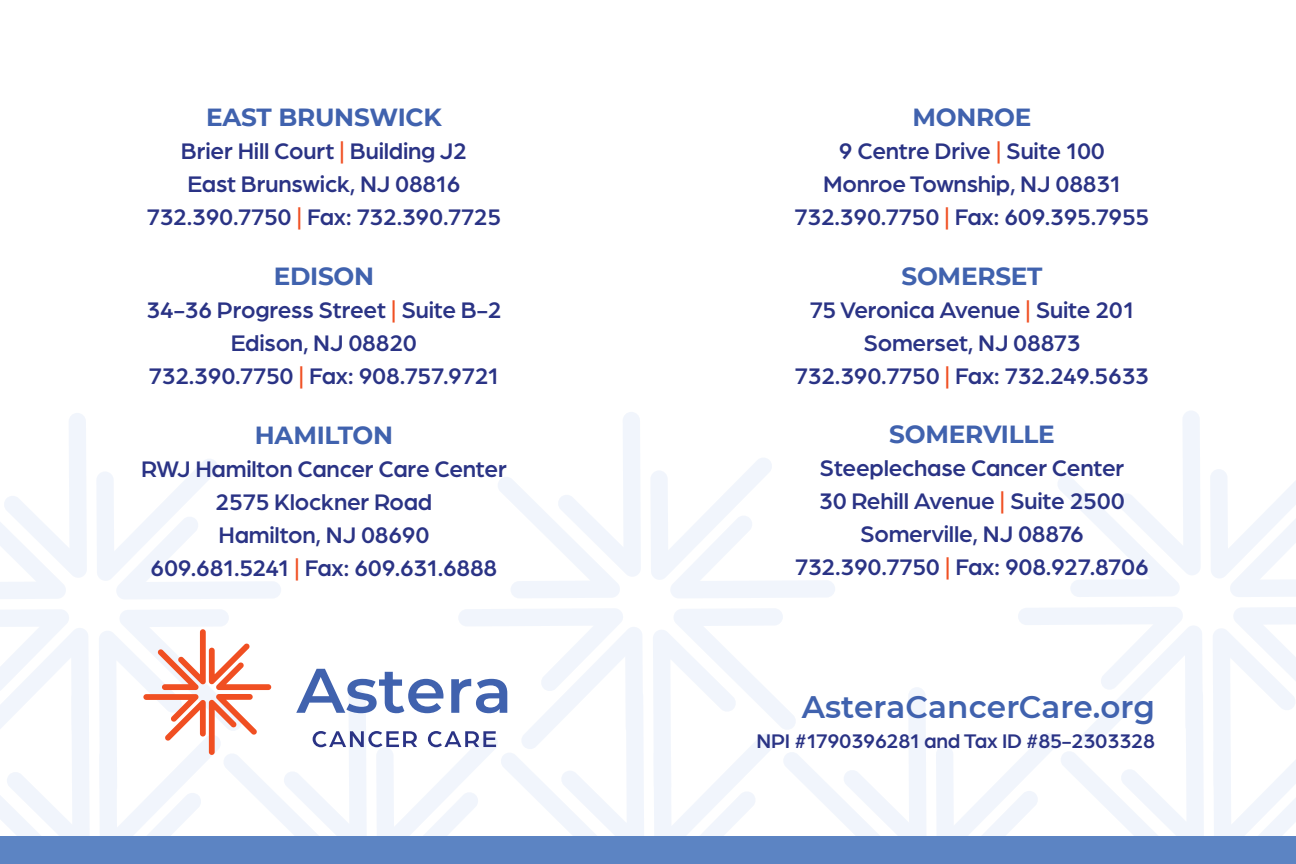
<style>
.page{position:relative;width:1296px;height:864px;background:#fff}
.page>*{position:absolute;margin:0;border:0;box-sizing:border-box;transform-origin:0 0}
.t1{font:600 31.2px "Montserrat";color:#4062ae}
.t2{font:700 24.6px "Montserrat";letter-spacing:-.01em;color:#4062ae}
.t3{font:500 24px "Arboria";letter-spacing:-.01em;color:#2a3385}
.t4{font:500 21px "Arboria";letter-spacing:-.01em;color:#2a3385}
.s1{color:#f04f22}
</style>
<div class="page">
<svg style="left:97px;top:459px;width:184px;height:140px"></svg>
<svg style="left:0;top:413px;width:87px;height:186px"></svg>
<svg style="left:0;top:610px;width:89px;height:226px"></svg>
<svg style="left:651px;top:458px;width:184px;height:140px"></svg>
<svg style="left:498px;top:412px;width:143px;height:186px"></svg>
<svg style="left:1210px;top:469px;width:86px;height:128px"></svg>
<svg style="left:1058px;top:411px;width:142px;height:186px"></svg>
<svg style="left:1213px;top:607px;width:83px;height:229px"></svg>
<svg style="left:936px;top:607px;width:268px;height:229px"></svg>
<svg style="left:653px;top:608px;width:273px;height:228px"></svg>
<div style="left:0;top:836px;width:1296px;height:28px;background:#5c84c3"></div>
<svg style="left:99px;top:608px;width:545px;height:228px"></svg>
<p class="t2" style="left:206px;top:99px;width:237px">EAST BRUNSWICK</p>
<p class="t3" style="left:181px;top:135px;width:288px">Brier Hill Court <span class="s1">|</span> Building J2</p>
<p class="t3" style="left:188px;top:168px;width:274px">East Brunswick, NJ 08816</p>
<p class="t3" style="left:147px;top:201px;width:356px">732.390.7750 <span class="s1">|</span> Fax: 732.390.7725</p>
<p class="t2" style="left:274px;top:258px;width:102px">EDISON</p>
<p class="t3" style="left:146px;top:294px;width:357px">34-36 Progress Street <span class="s1">|</span> Suite B-2</p>
<p class="t3" style="left:231px;top:327px;width:188px">Edison, NJ 08820</p>
<p class="t3" style="left:149px;top:360px;width:352px">732.390.7750 <span class="s1">|</span> Fax: 908.757.9721</p>
<p class="t2" style="left:255px;top:417px;width:140px">HAMILTON</p>
<p class="t3" style="left:141px;top:452px;width:367px">RWJ Hamilton Cancer Care Center</p>
<p class="t3" style="left:216px;top:485px;width:218px">2575 Klockner Road</p>
<p class="t3" style="left:219px;top:518px;width:212px">Hamilton, NJ 08690</p>
<p class="t3" style="left:151px;top:551px;width:348px">609.681.5241 <span class="s1">|</span> Fax: 609.631.6888</p>
<p class="t2" style="left:913px;top:99px;width:120px">MONROE</p>
<p class="t3" style="left:839px;top:135px;width:268px">9 Centre Drive <span class="s1">|</span> Suite 100</p>
<p class="t3" style="left:823px;top:168px;width:299px">Monroe Township, NJ 08831</p>
<p class="t3" style="left:795px;top:200px;width:356px">732.390.7750 <span class="s1">|</span> Fax: 609.395.7955</p>
<p class="t2" style="left:901px;top:258px;width:143px">SOMERSET</p>
<p class="t3" style="left:810px;top:293px;width:326px">75 Veronica Avenue <span class="s1">|</span> Suite 201</p>
<p class="t3" style="left:863px;top:326px;width:219px">Somerset, NJ 08873</p>
<p class="t3" style="left:795px;top:359px;width:356px">732.390.7750 <span class="s1">|</span> Fax: 732.249.5633</p>
<p class="t2" style="left:889px;top:417px;width:167px">SOMERVILLE</p>
<p class="t3" style="left:820px;top:452px;width:306px">Steeplechase Cancer Center</p>
<p class="t3" style="left:819px;top:485px;width:307px">30 Rehill Avenue <span class="s1">|</span> Suite 2500</p>
<p class="t3" style="left:860px;top:518px;width:225px">Somerville, NJ 08876</p>
<p class="t3" style="left:795px;top:551px;width:355px">732.390.7750 <span class="s1">|</span> Fax: 908.927.8706</p>
<p class="t1" style="left:802px;top:684px;width:355px">AsteraCancerCare.org</p>
<p class="t4" style="left:757px;top:727px;width:400px">NPI #1790396281 and Tax ID #85-2303328</p>
</div>
